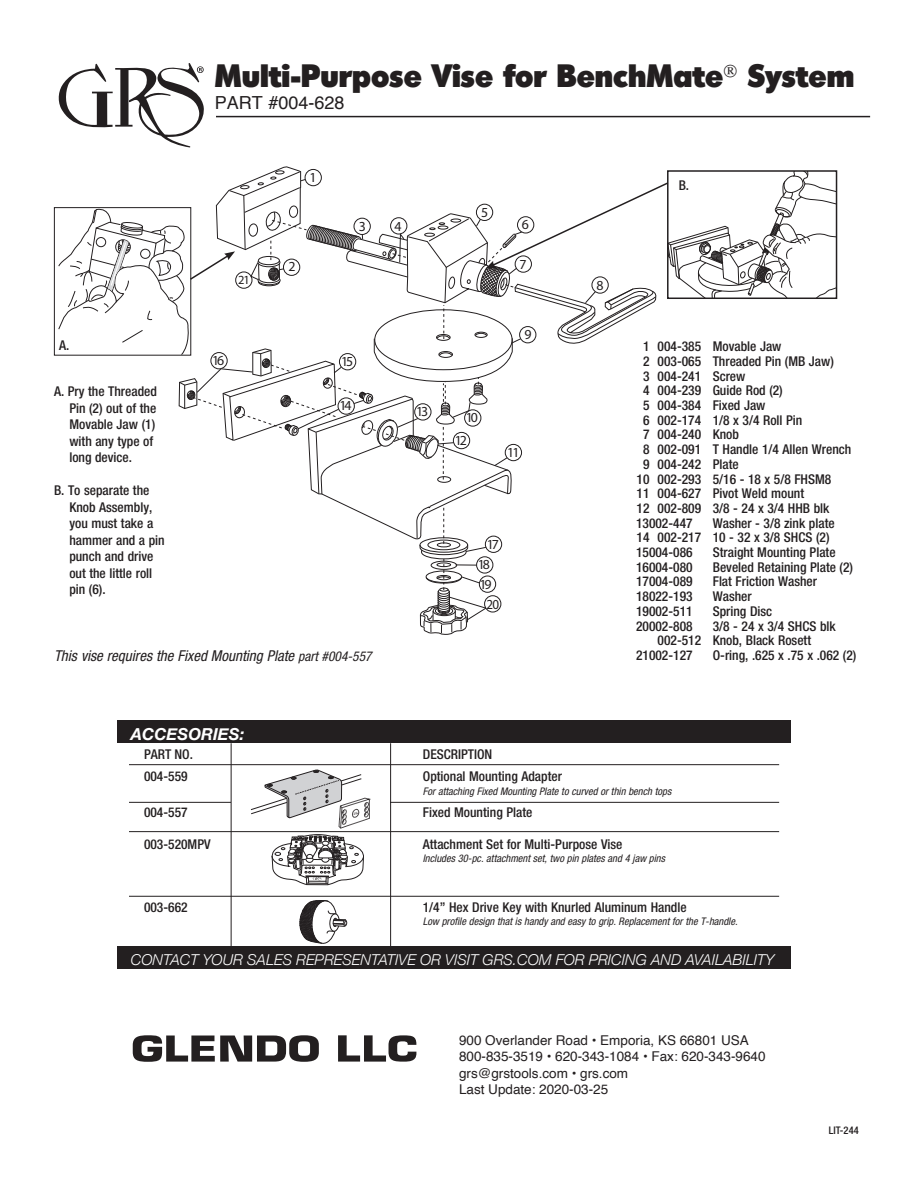
<style>
.page{position:relative;width:918px;height:1188px;background:#fff}
.page>*{position:absolute;margin:0;border:0;box-sizing:border-box;transform-origin:0 0}
.t1{font:800 31.5px "Migra";color:#231f20}
.t2{font:18px "Helvetica";color:#231f20}
.t3{font:italic 700 16.5px "Helvetica Neue";color:#fff}
.t4{font:italic 300 15px "Helvetica Neue";color:#fff}
.t5{font:italic condensed 15px "Helvetica Neue LTW1 G";color:#231f20}
.t6{font:13.8px "Myriad Pro";letter-spacing:-.15em;color:#231f20}
.t7{font:13.8px "Myriad Pro";letter-spacing:-.15em;color:#231f20;scale:.94 1}
.t8{font:500 condensed 13.5px/16.5px "Helvetica Neue LTW1 G";color:#231f20}
.t9{font:13.5px "Helvetica";color:#231f20}
.t10{font:12.45px "Myriad Pro";color:#231f20}
.t11{font:italic condensed 10.5px "Helvetica Neue LTW1 G";color:#231f20}
.t12{font:500 condensed 10.5px "Helvetica Neue LTW1 G";color:#231f20}
.s1{font-size:13.5px}
</style>
<div class="page">
<svg style="left:58px;top:63px;width:146px;height:85px"></svg>
<hr style="left:216px;top:116px;width:654px;height:1px;background:#231f20">
<svg style="left:58px;top:167px;width:776px;height:468px"></svg>
<div style="left:667px;top:170px;width:170px;height:129px;border:2px solid #231f20"></div>
<svg style="left:133px;top:1035px;width:283px;height:27px"></svg>
<hr style="left:129px;top:764px;width:650px;height:1px;background:#231f20">
<hr style="left:129px;top:831px;width:650px;height:1px;background:#231f20">
<hr style="left:129px;top:802px;width:650px;height:1px;background:#231f20">
<div style="left:232px;top:768px;width:158px;height:61px;background:#fff"></div>
<svg style="left:251px;top:769px;width:120px;height:116px"></svg>
<hr style="left:129px;top:896px;width:650px;height:1px;background:#231f20">
<svg style="left:299px;top:900px;width:48px;height:43px"></svg>
<hr style="left:231px;top:743px;width:1px;height:203px;background:#231f20">
<hr style="left:390px;top:743px;width:1px;height:203px;background:#231f20">
<div style="left:117px;top:720px;width:674px;height:23px;background:#231f20"></div>
<div style="left:117px;top:946px;width:674px;height:23px;background:#231f20"></div>
<p class="t1" style="left:215px;top:58px;width:641px">Multi-Purpose Vise for BenchMate<sup>®</sup> System</p>
<p class="t2" style="left:215px;top:89px;width:131px">PART #004-628</p>
<p class="t8" style="left:59px;top:337px;width:12px">A.</p>
<p class="t8" style="left:69px;top:383px;width:89px;text-indent:-15px">A. Pry the Threaded<br>Pin (2) out of the<br>Movable Jaw (1) with any type of long device.</p>
<p class="t8" style="left:69px;top:482px;width:97px;text-indent:-15px">B. To separate the<br>Knob Assembly, you must take a hammer and a pin punch and drive out the little roll pin (6).</p>
<p class="t10" style="left:238px;top:272px;width:13px">21</p>
<p class="t6" style="left:309px;top:169px;width:9px">1</p>
<p class="t6" style="left:288px;top:258px;width:9px">2</p>
<p class="t6" style="left:481px;top:204px;width:9px">5</p>
<p class="t6" style="left:359px;top:218px;width:9px">3</p>
<p class="t6" style="left:522px;top:216px;width:9px">6</p>
<p class="t6" style="left:520px;top:256px;width:9px">7</p>
<p class="t6" style="left:394px;top:218px;width:9px">4</p>
<p class="t6" style="left:524px;top:326px;width:9px">9</p>
<p class="t6" style="left:212px;top:352px;width:14px">16</p>
<p class="t6" style="left:341px;top:353px;width:14px">15</p>
<p class="t6" style="left:340px;top:397px;width:14px">14</p>
<p class="t6" style="left:416px;top:403px;width:14px">13</p>
<p class="t6" style="left:466px;top:409px;width:14px">10</p>
<p class="t6" style="left:455px;top:431px;width:14px">12</p>
<p class="t6" style="left:507px;top:444px;width:14px">11</p>
<p class="t6" style="left:487px;top:536px;width:14px">17</p>
<p class="t6" style="left:478px;top:556px;width:14px">18</p>
<p class="t6" style="left:480px;top:575px;width:14px">19</p>
<p class="t7" style="left:487px;top:595px;width:15px">20</p>
<p class="t5" style="left:54px;top:647px;width:319px">This vise requires the Fixed Mounting Plate <span class="s1">part #004-557</span></p>
<p class="t3" style="left:131px;top:721px;width:115px">ACCESORIES:</p>
<p class="t8" style="left:679px;top:177px;width:12px">B.</p>
<p class="t6" style="left:597px;top:277px;width:9px">8</p>
<p class="t8" style="left:643px;top:338px;width:140px">1 004-385 Movable Jaw</p>
<p class="t8" style="left:643px;top:353px;width:192px">2 003-065 Threaded Pin (MB Jaw)</p>
<p class="t8" style="left:643px;top:368px;width:104px">3 004-241 Screw</p>
<p class="t8" style="left:643px;top:382px;width:141px">4 004-239 Guide Rod (2)</p>
<p class="t8" style="left:643px;top:397px;width:124px">5 004-384 Fixed Jaw</p>
<p class="t8" style="left:643px;top:412px;width:161px">6 002-174 1/8 x 3/4 Roll Pin</p>
<p class="t8" style="left:643px;top:426px;width:97px">7 004-240 Knob</p>
<p class="t8" style="left:643px;top:441px;width:210px">8 002-091 T Handle 1/4 Allen Wrench</p>
<p class="t8" style="left:643px;top:456px;width:97px">9 004-242 Plate</p>
<p class="t8" style="left:637px;top:471px;width:196px">10 002-293 5/16 - 18 x 5/8 FHSM8</p>
<p class="t8" style="left:637px;top:485px;width:169px">11 004-627 Pivot Weld mount</p>
<p class="t8" style="left:637px;top:500px;width:194px">12 002-809 3/8 - 24 x 3/4 HHB blk</p>
<p class="t8" style="left:636px;top:515px;width:58px">13002-447</p>
<p class="t8" style="left:713px;top:515px;width:123px">Washer - 3/8 zink plate</p>
<p class="t8" style="left:637px;top:529px;width:194px">14 002-217 10 - 32 x 3/8 SHCS (2)</p>
<p class="t8" style="left:636px;top:544px;width:58px">15004-086</p>
<p class="t8" style="left:713px;top:544px;width:124px">Straight Mounting Plate</p>
<p class="t8" style="left:636px;top:559px;width:58px">16004-080</p>
<p class="t8" style="left:713px;top:559px;width:142px">Beveled Retaining Plate (2)</p>
<p class="t8" style="left:636px;top:573px;width:58px">17004-089</p>
<p class="t8" style="left:713px;top:573px;width:106px">Flat Friction Washer</p>
<p class="t8" style="left:636px;top:588px;width:58px">18022-193</p>
<p class="t8" style="left:713px;top:588px;width:41px">Washer</p>
<p class="t8" style="left:636px;top:603px;width:58px">19002-511</p>
<p class="t8" style="left:713px;top:603px;width:61px">Spring Disc</p>
<p class="t8" style="left:636px;top:618px;width:58px">20002-808</p>
<p class="t8" style="left:713px;top:618px;width:125px">3/8 - 24 x 3/4 SHCS blk</p>
<p class="t8" style="left:658px;top:632px;width:155px">002-512 Knob, Black Rosett</p>
<p class="t8" style="left:636px;top:647px;width:58px">21002-127</p>
<p class="t8" style="left:713px;top:647px;width:145px">O-ring, .625 x .75 x .062 (2)</p>
<p class="t8" style="left:144px;top:746px;width:50px">PART NO.</p>
<p class="t8" style="left:423px;top:746px;width:71px">DESCRIPTION</p>
<p class="t8" style="left:144px;top:768px;width:45px">004-559</p>
<p class="t8" style="left:423px;top:768px;width:141px">Optional Mounting Adapter</p>
<p class="t11" style="left:423px;top:785px;width:250px">For attaching Fixed Mounting Plate to curved or thin bench tops</p>
<p class="t8" style="left:144px;top:804px;width:45px">004-557</p>
<p class="t8" style="left:423px;top:804px;width:111px">Fixed Mounting Plate</p>
<p class="t8" style="left:144px;top:836px;width:68px">003-520MPV</p>
<p class="t8" style="left:423px;top:836px;width:201px">Attachment Set for Multi-Purpose Vise</p>
<p class="t11" style="left:423px;top:853px;width:244px">Includes 30-pc. attachment set, two pin plates and 4 jaw pins</p>
<p class="t8" style="left:144px;top:899px;width:45px">003-662</p>
<p class="t8" style="left:423px;top:899px;width:265px">1/4” Hex Drive Key with Knurled Aluminum Handle</p>
<p class="t11" style="left:423px;top:916px;width:316px">Low profile design that is handy and easy to grip. Replacement for the T-handle.</p>
<p class="t4" style="left:131px;top:948px;width:645px">CONTACT YOUR SALES REPRESENTATIVE OR VISIT GRS.COM FOR PRICING AND AVAILABILITY</p>
<p class="t9" style="left:459px;top:1030px;width:291px">900 Overlander Road • Emporia, KS 66801 USA</p>
<p class="t9" style="left:459px;top:1046px;width:308px">800-835-3519 • 620-343-1084 • Fax: 620-343-9640</p>
<p class="t9" style="left:459px;top:1062px;width:171px">grs@grstools.com • grs.com</p>
<p class="t9" style="left:459px;top:1079px;width:151px">Last Update: 2020-03-25</p>
<p class="t12" style="left:829px;top:1124px;width:31px">LIT-244</p>
</div>
